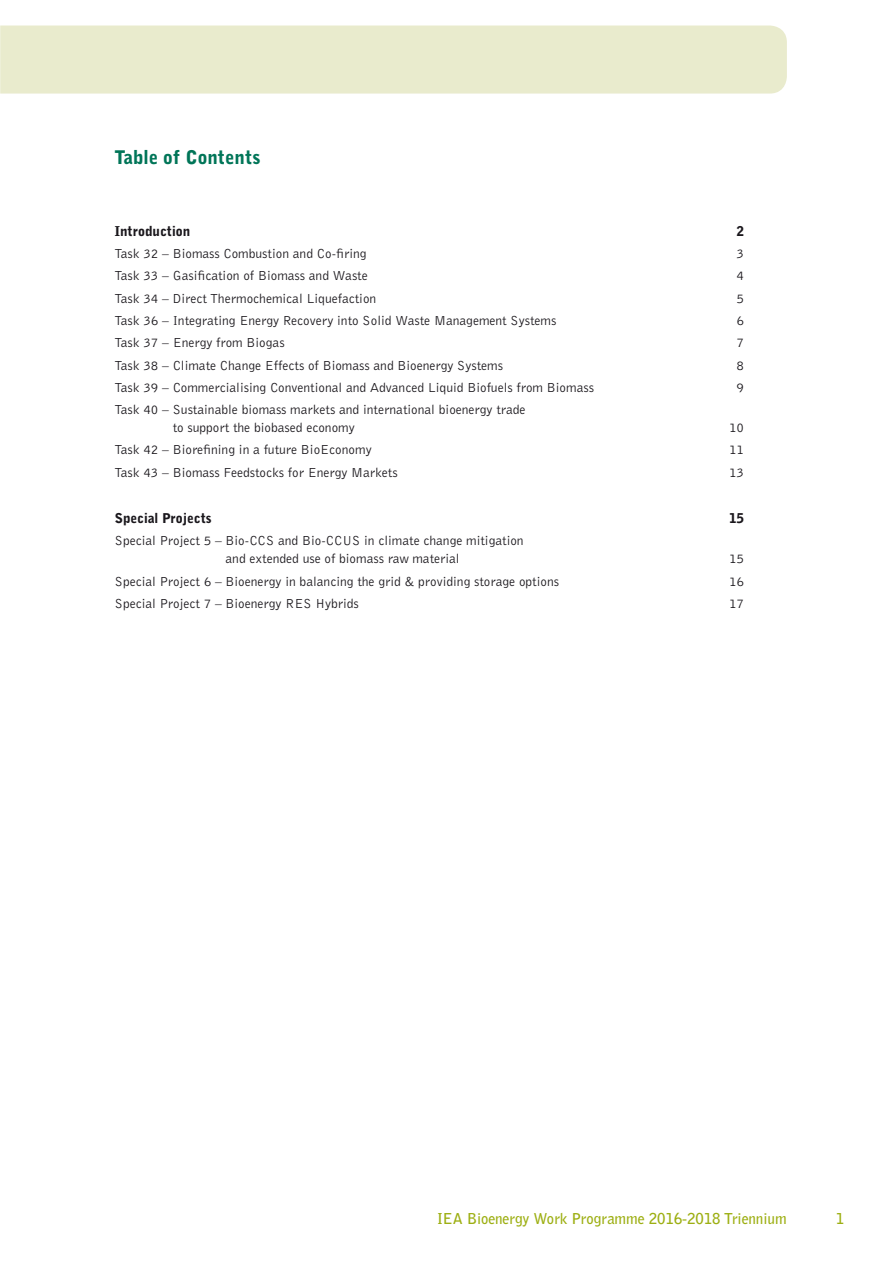
<style>
.page{position:relative;width:893px;height:1263px;background:#fff}
.page>*{position:absolute;margin:0;border:0;box-sizing:border-box;transform-origin:0 0}
.Head_I___11{font:900 18.75px "Bell Gothic BT";color:#007558}
.t1{font:700 15px "Bell Gothic BT";color:#9daf13}
.Body_Text__1{font:13.5px/18px "Bell Gothic BT";color:#1a171c}
.Body_Text__5{font:13.5px "Bell Gothic BT";color:#1a171c}
.Head_IV{font:900 13.5px "Bell Gothic BT";color:#1a171c}
</style>
<div class="page">
<div style="left:0;top:26px;width:787px;height:68px;background:#e9ebcd"></div>
<p class="Head_I___11" style="left:115px;top:145px;width:147px">Table of Contents</p>
<p class="Head_IV" style="left:115px;top:223px;width:77px">Introduction</p>
<p class="Head_IV" style="left:737px;top:223px;width:9px">2</p>
<p class="Body_Text__1" style="left:115px;top:244px;width:253px">Task 32 – Biomass Combustion and Co-firing</p>
<p class="Body_Text__1" style="left:737px;top:244px;width:9px">3</p>
<p class="Body_Text__1" style="left:115px;top:267px;width:254px">Task 33 – Gasification of Biomass and Waste</p>
<p class="Body_Text__1" style="left:737px;top:267px;width:9px">4</p>
<p class="Body_Text__1" style="left:115px;top:289px;width:263px">Task 34 – Direct Thermochemical Liquefaction</p>
<p class="Body_Text__1" style="left:737px;top:289px;width:9px">5</p>
<p class="Body_Text__1" style="left:115px;top:311px;width:443px">Task 36 – Integrating Energy Recovery into Solid Waste Management Systems</p>
<p class="Body_Text__1" style="left:737px;top:311px;width:9px">6</p>
<p class="Body_Text__1" style="left:115px;top:333px;width:171px">Task 37 – Energy from Biogas</p>
<p class="Body_Text__1" style="left:737px;top:333px;width:9px">7</p>
<p class="Body_Text__1" style="left:115px;top:356px;width:390px">Task 38 – Climate Change Effects of Biomass and Bioenergy Systems</p>
<p class="Body_Text__1" style="left:737px;top:356px;width:9px">8</p>
<p class="Body_Text__1" style="left:115px;top:378px;width:481px">Task 39 – Commercialising Conventional and Advanced Liquid Biofuels from Biomass</p>
<p class="Body_Text__1" style="left:737px;top:378px;width:9px">9</p>
<p class="Body_Text__1" style="left:173px;top:400px;width:354px;text-indent:-58px">Task 40 – Sustainable biomass markets and international bioenergy trade to support the biobased economy</p>
<p class="Body_Text__1" style="left:729px;top:418px;width:17px">10</p>
<p class="Body_Text__1" style="left:115px;top:440px;width:258px">Task 42 – Biorefining in a future BioEconomy</p>
<p class="Body_Text__1" style="left:729px;top:440px;width:17px">11</p>
<p class="Body_Text__5" style="left:115px;top:464px;width:284px">Task 43 – Biomass Feedstocks for Energy Markets</p>
<p class="Body_Text__5" style="left:729px;top:464px;width:17px">13</p>
<p class="Head_IV" style="left:115px;top:510px;width:98px">Special Projects</p>
<p class="Head_IV" style="left:729px;top:510px;width:17px">15</p>
<p class="Body_Text__1" style="left:226px;top:531px;width:300px;text-indent:-111px">Special Project 5 – Bio-CCS and Bio-CCUS in climate change mitigation and extended use of biomass raw material</p>
<p class="Body_Text__1" style="left:729px;top:549px;width:17px">15</p>
<p class="Body_Text__1" style="left:115px;top:572px;width:446px">Special Project 6 – Bioenergy in balancing the grid &amp; providing storage options</p>
<p class="Body_Text__1" style="left:729px;top:572px;width:17px">16</p>
<p class="Body_Text__1" style="left:115px;top:594px;width:246px">Special Project 7 – Bioenergy RES Hybrids</p>
<p class="Body_Text__1" style="left:729px;top:594px;width:17px">17</p>
<p class="t1" style="left:437px;top:1209px;width:351px">IEA Bioenergy Work Programme 2016-2018 Triennium</p>
<p class="t1" style="left:836px;top:1209px;width:10px">1</p>
</div>
